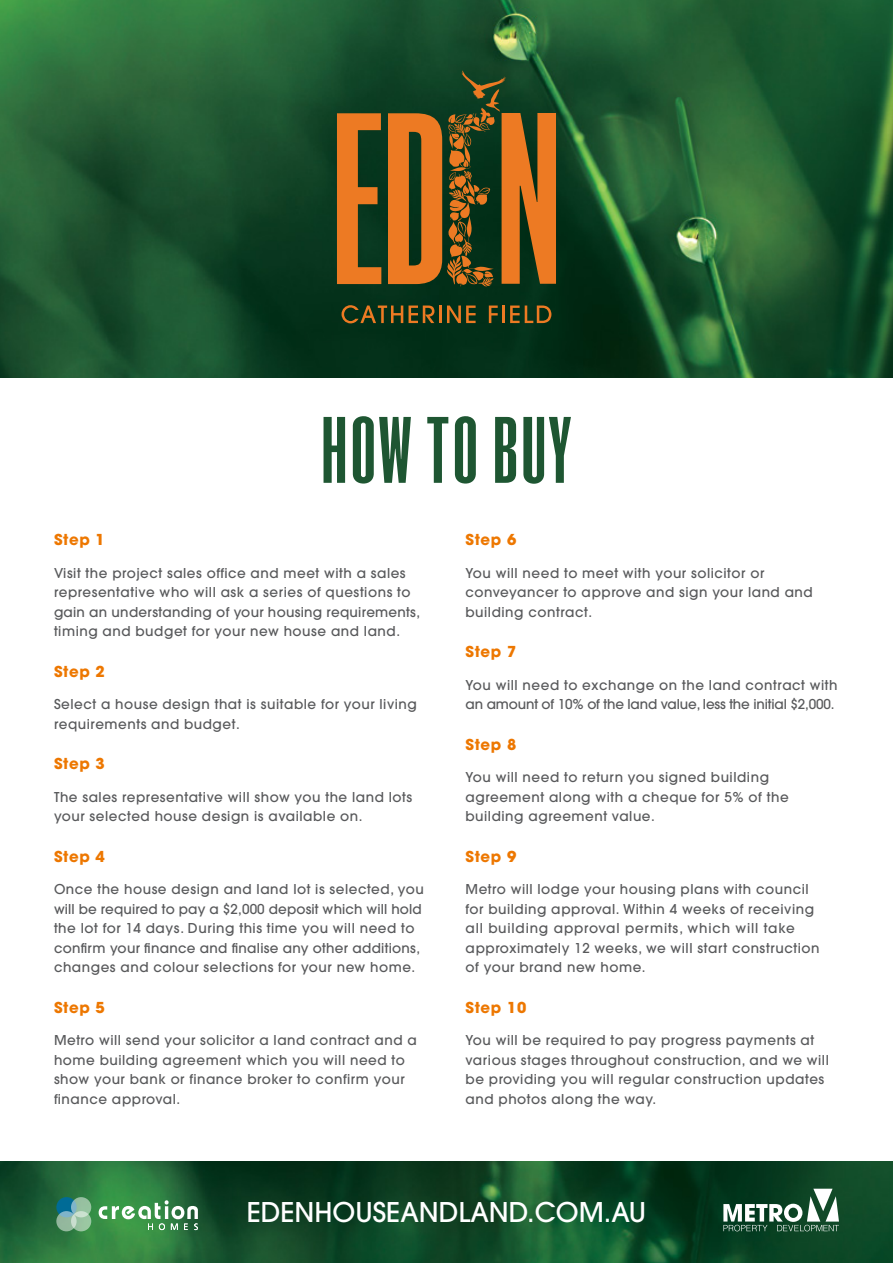
<style>
.page{position:relative;width:893px;height:1263px;background:#fff}
.page>*{position:absolute;margin:0;border:0;box-sizing:border-box;transform-origin:0 0}
.t1{font:82.35px "Roswell Four ITC";letter-spacing:.04em;color:#1e5632}
.t2{font:500 27px "Avant Garde";color:#fff}
.t3{font:700 15px "Avant Garde";letter-spacing:.04em;color:#ed7700}
.t4{font:500 13.5px/19.5px "Avant Garde";letter-spacing:.04em;color:#58595b}
.t5{font:500 13.5px/19.5px "Avant Garde";letter-spacing:-.01em;color:#58595b}
</style>
<div class="page">
<img style="left:0;top:0;width:893px;height:378px">
<img style="left:0;top:1161px;width:893px;height:102px">
<svg style="left:342px;top:305px;width:61px;height:18px"></svg>
<svg style="left:409px;top:305px;width:25px;height:18px"></svg>
<hr style="left:439px;top:305px;width:3px;height:18px;background:#ed7a23">
<svg style="left:447px;top:305px;width:29px;height:18px"></svg>
<svg style="left:489px;top:305px;width:9px;height:18px"></svg>
<hr style="left:502px;top:305px;width:3px;height:18px;background:#ed7a23">
<svg style="left:510px;top:305px;width:41px;height:18px"></svg>
<svg style="left:337px;top:113px;width:44px;height:171px;background:#956021"></svg>
<svg style="left:388px;top:70px;width:168px;height:217px;background:#775820"></svg>
<svg style="left:99px;top:1200px;width:99px;height:30px"></svg>
<div style="left:56px;top:1197px;width:21px;height:20px;background:#006b96;border-radius:50%"></div>
<svg style="left:71px;top:1197px;width:20px;height:20px"></svg>
<svg style="left:71px;top:1211px;width:20px;height:20px"></svg>
<svg style="left:56px;top:1211px;width:21px;height:20px"></svg>
<svg style="left:723px;top:1189px;width:116px;height:42px"></svg>
<h1 class="t1" style="left:321px;top:401px;width:252px">HOW TO BUY</h1>
<p class="t3" style="left:54px;top:530px;width:52px">Step 1</p>
<p class="t4" style="left:54px;top:563px;width:368px">Visit the project sales office and meet with a sales representative who will ask a series of questions to gain an understanding of your housing requirements, timing and budget for your new house and land.</p>
<p class="t3" style="left:54px;top:662px;width:52px">Step 2</p>
<p class="t4" style="left:54px;top:694px;width:364px">Select a house design that is suitable for your living requirements and budget.</p>
<p class="t3" style="left:54px;top:754px;width:52px">Step 3</p>
<p class="t4" style="left:54px;top:787px;width:360px">The sales representative will show you the land lots your selected house design is available on.</p>
<p class="t3" style="left:54px;top:847px;width:52px">Step 4</p>
<p class="t4" style="left:54px;top:879px;width:371px">Once the house design and land lot is selected, you will be required to pay a $2,000 deposit which will hold the lot for 14 days. During this time you will need to confirm your finance and finalise any other additions, changes and colour selections for your new home.</p>
<p class="t3" style="left:54px;top:998px;width:52px">Step 5</p>
<p class="t4" style="left:54px;top:1030px;width:364px">Metro will send your solicitor a land contract and a home building agreement which you will need to show your bank or finance broker to confirm your finance approval.</p>
<p class="t3" style="left:466px;top:530px;width:52px">Step 6</p>
<p class="t4" style="left:466px;top:563px;width:349px">You will need to meet with your solicitor or conveyancer to approve and sign your land and building contract.</p>
<p class="t3" style="left:466px;top:642px;width:52px">Step 7</p>
<p class="t5" style="left:466px;top:675px;width:373px">You will need to exchange on the land contract with an amount of 10% of the land value, less the initial $2,000.</p>
<p class="t3" style="left:466px;top:735px;width:52px">Step 8</p>
<p class="t4" style="left:466px;top:767px;width:325px">You will need to return you signed building agreement along with a cheque for 5% of the building agreement value.</p>
<p class="t3" style="left:466px;top:847px;width:52px">Step 9</p>
<p class="t4" style="left:466px;top:879px;width:356px">Metro will lodge your housing plans with council for building approval. Within 4 weeks of receiving all building approval permits, which will take approximately 12 weeks, we will start construction of your brand new home.</p>
<p class="t3" style="left:466px;top:998px;width:62px">Step 10</p>
<p class="t4" style="left:466px;top:1030px;width:365px">You will be required to pay progress payments at various stages throughout construction, and we will be providing you will regular construction updates and photos along the way.</p>
<h2 class="t2" style="left:247px;top:1196px;width:401px">EDENHOUSEANDLAND.COM.AU</h2>
</div>
